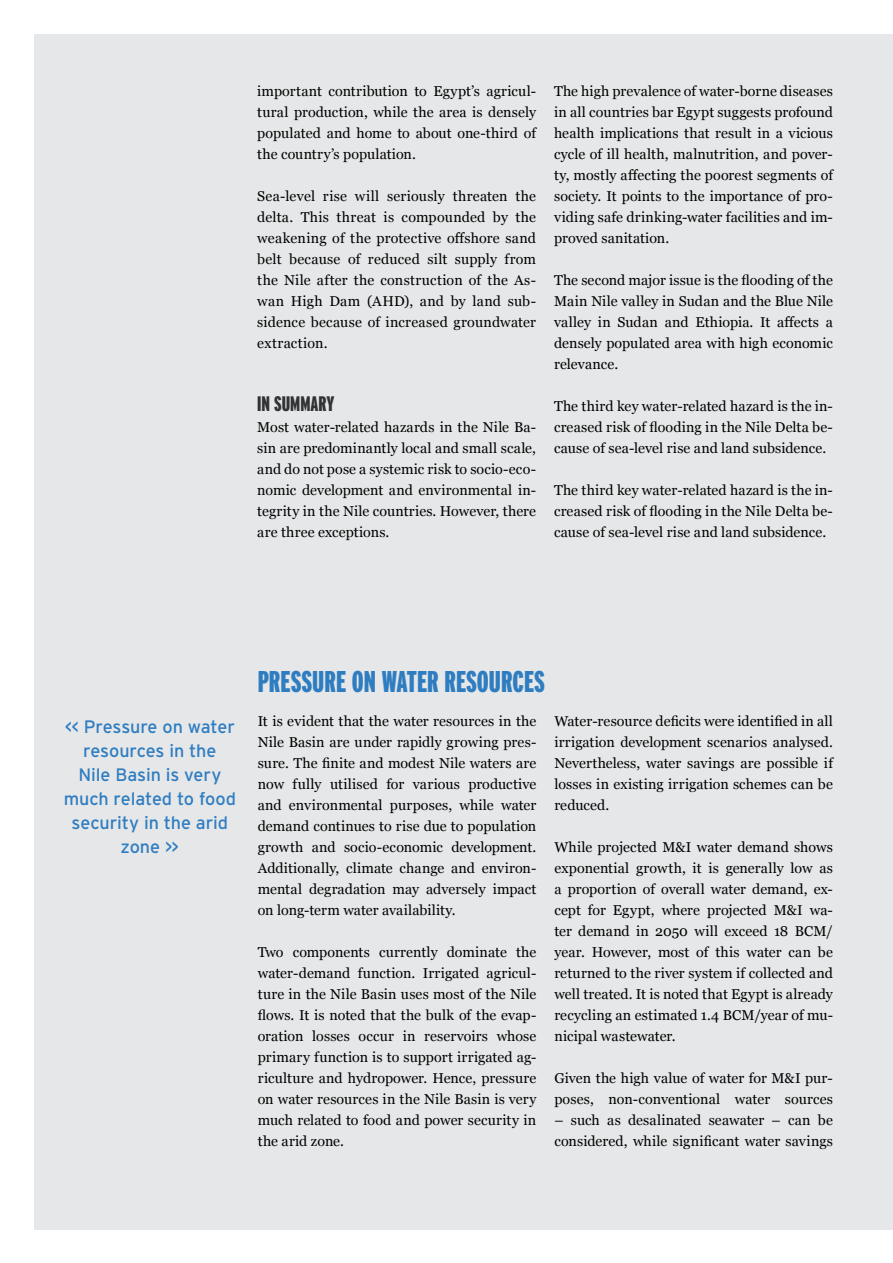
<style>
.page{position:relative;width:893px;height:1263px;background:#fff}
.page>*{position:absolute;margin:0;border:0;box-sizing:border-box;transform-origin:0 0}
.t1{font:900 extra-condensed 30px "Interstate";color:#2f7dc1}
.t2{font:900 extra-condensed 21px "Interstate";color:#303234}
.t3{font:18px/24px "Interstate";letter-spacing:-.005em;color:#2f7dc1;text-align:center}
.t4{font:14.25px/21px "Georgia";letter-spacing:.005em;color:#000;text-align:justify}
</style>
<div class="page">
<div style="left:34px;top:34px;width:859px;height:1195px;background:#e6e7e8"></div>
<p class="t4" style="left:257px;top:80px;width:280px">important contribution to Egypt’s agricul&shy;tural production, while the area is densely populated and home to about one-third of the country’s population.</p>
<p class="t4" style="left:257px;top:185px;width:280px">Sea-level rise will seriously threaten the delta. This threat is compounded by the weakening of the protective offshore sand belt because of reduced silt supply from the Nile after the construction of the As&shy;wan High Dam (AHD), and by land sub&shy;sidence because of increased groundwater extraction.</p>
<h2 class="t2" style="left:257px;top:392px;width:79px">IN SUMMARY</h2>
<p class="t4" style="left:257px;top:416px;width:280px">Most water-related hazards in the Nile Ba&shy;sin are predominantly local and small scale, and do not pose a systemic risk to socio-eco&shy;nomic development and environmental in&shy;tegrity in the Nile countries. However, there are three exceptions.</p>
<p class="t4" style="left:554px;top:80px;width:280px">The high prevalence of water-borne diseases in all countries bar Egypt suggests profound health implications that result in a vicious cycle of ill health, malnutrition, and pover&shy;ty, mostly affecting the poorest segments of society. It points to the importance of pro&shy;viding safe drinking-water facilities and im&shy;proved sanitation.</p>
<p class="t4" style="left:554px;top:269px;width:280px">The second major issue is the flooding of the Main Nile valley in Sudan and the Blue Nile valley in Sudan and Ethiopia. It affects a densely populated area with high economic relevance.</p>
<p class="t4" style="left:554px;top:395px;width:280px">The third key water-related hazard is the in&shy;creased risk of flooding in the Nile Delta be&shy;cause of sea-level rise and land subsidence.</p>
<p class="t4" style="left:554px;top:479px;width:280px">The third key water-related hazard is the in&shy;creased risk of flooding in the Nile Delta be&shy;cause of sea-level rise and land subsidence.</p>
<p class="t3" style="left:64px;top:715px;width:174px">&lt;&lt; Pressure on water resources in the<br>Nile Basin is very much related to food security in the arid zone &gt;&gt;</p>
<h1 class="t1" style="left:258px;top:665px;width:289px">PRESSURE ON WATER RESOURCES</h1>
<p class="t4" style="left:258px;top:710px;width:280px">It is evident that the water resources in the Nile Basin are under rapidly growing pres&shy;sure. The finite and modest Nile waters are now fully utilised for various productive and environmental purposes, while water demand continues to rise due to population growth and socio-economic development.<br>Additionally, climate change and environ&shy;mental degradation may adversely impact on long-term water availability.</p>
<p class="t4" style="left:258px;top:941px;width:280px">Two components currently dominate the water-demand function. Irrigated agricul&shy;ture in the Nile Basin uses most of the Nile flows. It is noted that the bulk of the evap&shy;oration losses occur in reservoirs whose primary function is to support irrigated ag&shy;riculture and hydropower. Hence, pressure on water resources in the Nile Basin is very much related to food and power security in the arid zone.</p>
<p class="t4" style="left:554px;top:710px;width:280px">Water-resource deficits were identified in all irrigation development scenarios analysed.<br>Nevertheless, water savings are possible if losses in existing irrigation schemes can be reduced.</p>
<p class="t4" style="left:554px;top:836px;width:280px">While projected M&amp;I water demand shows exponential growth, it is generally low as a proportion of overall water demand, ex&shy;cept for Egypt, where projected M&amp;I wa&shy;ter demand in 2050 will exceed 18 BCM/ year. However, most of this water can be returned to the river system if collected and well treated. It is noted that Egypt is already recycling an estimated 1.4 BCM/year of mu&shy;nicipal wastewater.</p>
<p class="t4" style="left:554px;top:1067px;width:280px">Given the high value of water for M&amp;I pur&shy;poses, non-conventional water sources</p>
<p class="t4" style="left:554px;top:1109px;width:280px">– such as desalinated seawater – can be considered, while significant water savings</p>
</div>
